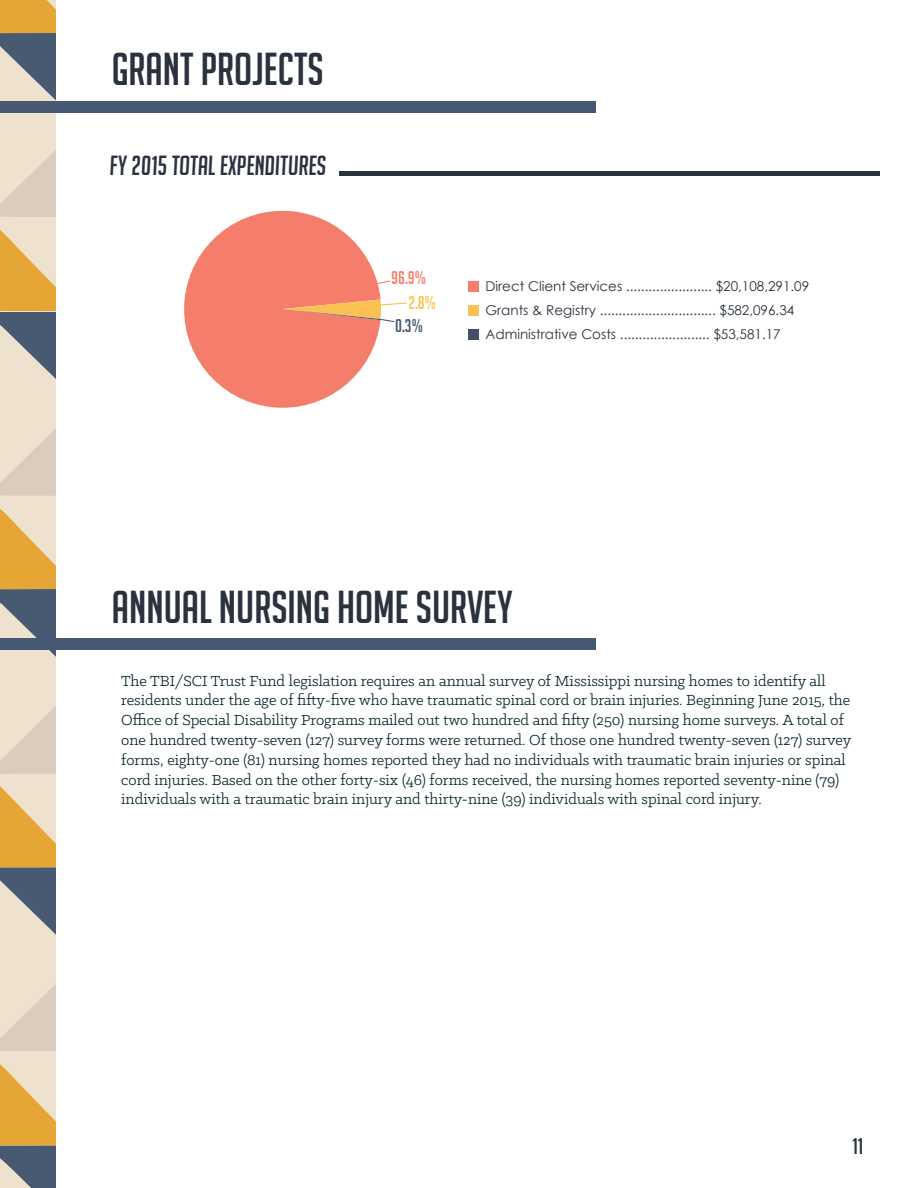
<style>
.page{position:relative;width:918px;height:1188px;background:#fff}
.page>*{position:absolute;margin:0;border:0;box-sizing:border-box;transform-origin:0 0}
.t1{font:45px "Big Noodle Titling";color:#2a323f}
.t2{font:italic 27px "Big Noodle Titling";color:#2a323f}
.t3{font:22.5px "Big Noodle Titling";color:#2a323f}
.t4{font:18px "Big Noodle Titling";color:#f47e6b}
.t5{font:18px "Big Noodle Titling";color:#485872}
.t6{font:18px "Big Noodle Titling";color:#fbc253}
.t7{font:16.5px/19.8px "Klinic Slab";color:#062229}
.t8{font:13.5px/23.7px "Century Gothic";color:#2a323f}
</style>
<div class="page">
<svg style="left:1px;top:0;width:55px;height:1187px;background:#cdbb9c"></svg>
<div style="left:1px;top:101px;width:595px;height:11px;background:#475872"></div>
<hr style="left:339px;top:171px;width:541px;height:4px;background:#2a323f">
<div style="left:468px;top:281px;width:10px;height:11px;background:#f47e6b"></div>
<div style="left:468px;top:305px;width:10px;height:11px;background:#fbc253"></div>
<div style="left:468px;top:329px;width:10px;height:10px;background:#415067"></div>
<svg style="left:184px;top:210px;width:223px;height:198px"></svg>
<div style="left:1px;top:639px;width:595px;height:11px;background:#475872"></div>
<h1 class="t1" style="left:112px;top:45px;width:213px">GRANT PROJECTS</h1>
<h2 class="t2" style="left:110px;top:151px;width:218px">FY 2015 TOTAL EXPENDITURES</h2>
<p class="t4" style="left:391px;top:268px;width:36px">96.9%</p>
<p class="t6" style="left:408px;top:293px;width:29px">2.8%</p>
<p class="t5" style="left:395px;top:316px;width:29px">0.3%</p>
<p class="t8" style="left:485px;top:275px;width:325px">Direct Client Services ....................... $20,108,291.09<br>Grants &amp; Registry ............................... $582,096.34<br>Administrative Costs ........................ $53,581.17</p>
<h1 class="t1" style="left:112px;top:582px;width:402px">ANNUAL NURSING HOME SURVEY</h1>
<p class="t7" style="left:121px;top:670px;width:732px">The TBI/SCI Trust Fund legislation requires an annual survey of Mississippi nursing homes to identify all residents under the age of fifty-five who have traumatic spinal cord or brain injuries. Beginning June 2015, the Office of Special Disability Programs mailed out two hundred and fifty (250) nursing home surveys. A total of one hundred twenty-seven (127) survey forms were returned. Of those one hundred twenty-seven (127) survey forms, eighty-one (81) nursing homes reported they had no individuals with traumatic brain injuries or spinal cord injuries. Based on the other forty-six (46) forms received, the nursing homes reported seventy-nine (79) individuals with a traumatic brain injury and thirty-nine (39) individuals with spinal cord injury.</p>
<h3 class="t3" style="left:853px;top:1134px;width:12px">11</h3>
</div>
